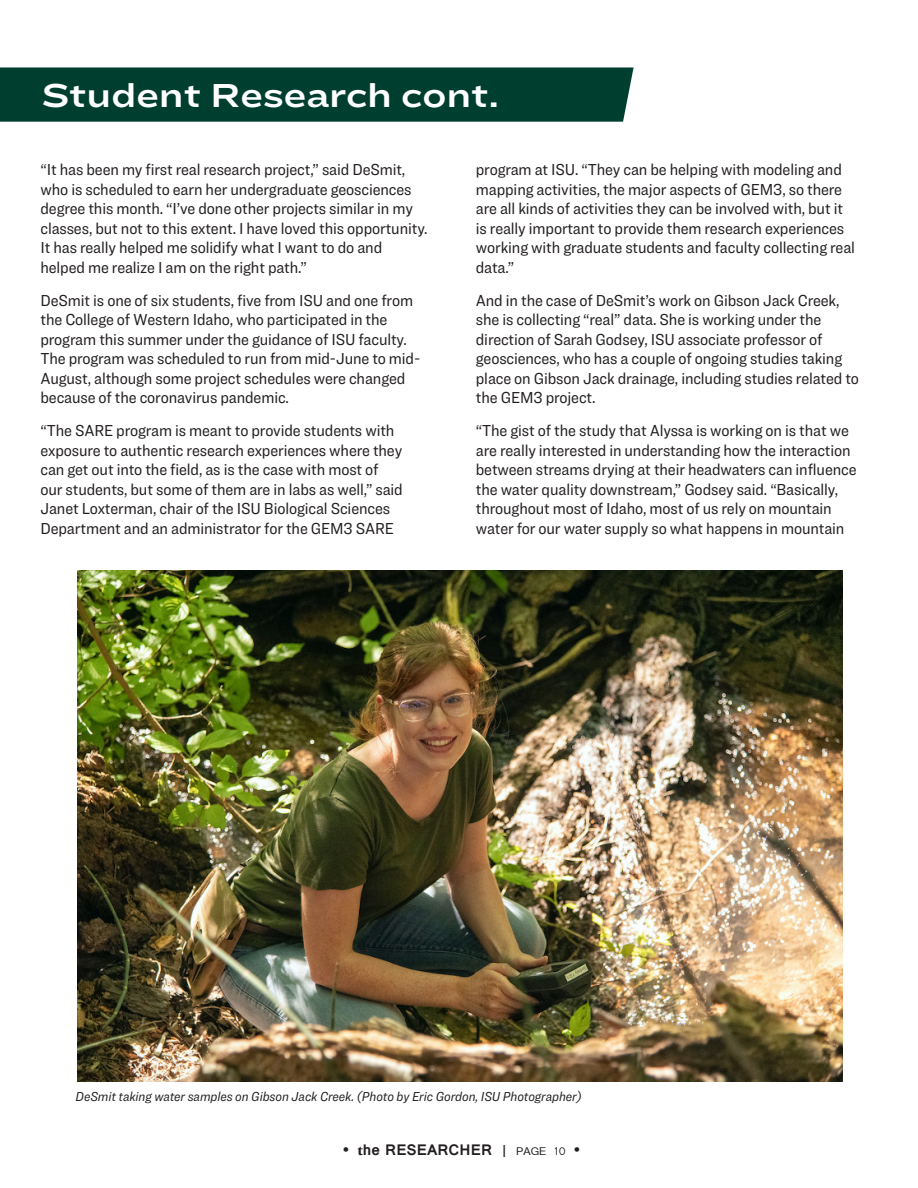
<style>
.page{position:relative;width:918px;height:1188px;background:#fff}
.page>*{position:absolute;margin:0;border:0;box-sizing:border-box;transform-origin:0 0}
.Article_Header{font:34.5px "Ringside Extra Wide Semi";color:#fff}
.body{font:16.5px/19.5px "Ringside Narrow";letter-spacing:-.01em;color:#231f20}
.t1{font:700 16.5px "Vrinda";color:#231f20}
.t2{font:italic 13.5px "Ringside Narrow";letter-spacing:-.005em;color:#231f20}
.s1{font-family:"Adobe Garamond Pro";font-weight:400}
.s2{font-family:"Adobe Garamond Pro"}
.s3{font-weight:400;font-size:25.5px}
.s4{font-weight:400}
</style>
<div class="page">
<div style="left:0;top:67px;width:634px;height:55px;background:#003f2f"></div>
<img style="left:77px;top:570px;width:765px;height:512px">
<p class="Article_Header" style="left:41px;top:68px;width:459px">Student Research cont.</p>
<p class="body" style="left:40px;top:160px;width:389px">“It has been my first real research project,” said DeSmit, who is scheduled to earn her undergraduate geosciences degree this month. “I’ve done other projects similar in my classes, but not to this extent. I have loved this opportunity.<br>It has really helped me solidify what I want to do and helped me realize I am on the right path.”</p>
<p class="body" style="left:40px;top:290px;width:381px">DeSmit is one of six students, five from ISU and one from the College of Western Idaho, who participated in the program this summer under the guidance of ISU faculty.<br>The program was scheduled to run from mid-June to mid-August, although some project schedules were changed because of the coronavirus pandemic.</p>
<p class="body" style="left:40px;top:421px;width:364px">“The SARE program is meant to provide students with exposure to authentic research experiences where they can get out into the field, as is the case with most of our students, but some of them are in labs as well,” said Janet Loxterman, chair of the ISU Biological Sciences Department and an administrator for the GEM3 SARE</p>
<p class="body" style="left:476px;top:160px;width:381px">program at ISU. “They can be helping with modeling and mapping activities, the major aspects of GEM3, so there are all kinds of activities they can be involved with, but it is really important to provide them research experiences working with graduate students and faculty collecting real data.”</p>
<p class="body" style="left:476px;top:290px;width:385px">And in the case of DeSmit’s work on Gibson Jack Creek, she is collecting “real” data. She is working under the direction of Sarah Godsey, ISU associate professor of geosciences, who has a couple of ongoing studies taking place on Gibson Jack drainage, including studies related to the GEM3 project.</p>
<p class="body" style="left:476px;top:421px;width:382px">“The gist of the study that Alyssa is working on is that we are really interested in understanding how the interaction between streams drying at their headwaters can influence the water quality downstream,” Godsey said. “Basically, throughout most of Idaho, most of us rely on mountain water for our water supply so what happens in mountain</p>
<p class="t2" style="left:76px;top:1087px;width:508px">DeSmit taking water samples on Gibson Jack Creek. (Photo by Eric Gordon, ISU Photographer)</p>
<p class="t1" style="left:343px;top:1139px;width:239px"><span class="s1">•</span> <span class="s2">t</span>he RESEARCHER <span class="s3">|</span> <span class="s4">PAGE 10</span> <span class="s1">•</span></p>
</div>
